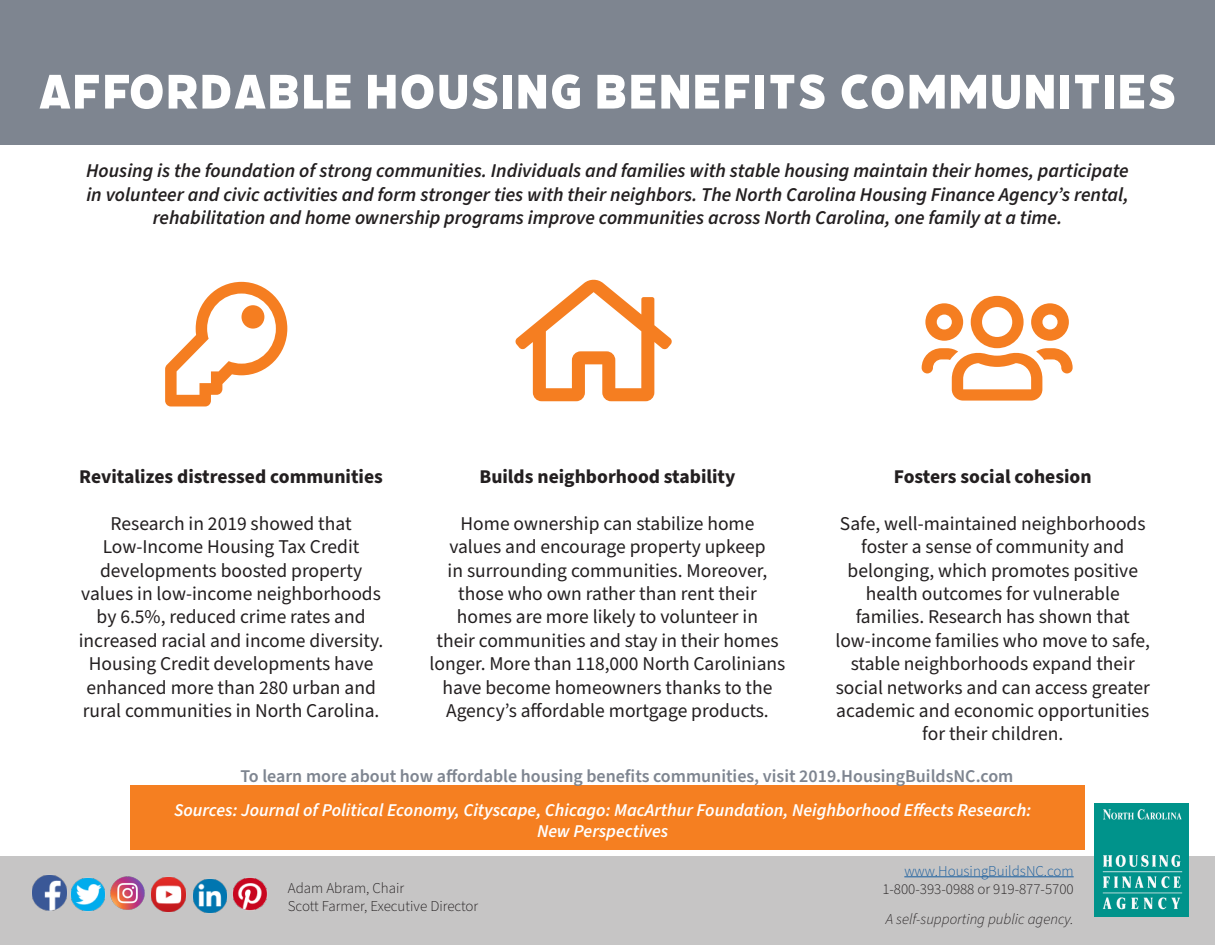
<style>
.page{position:relative;width:1215px;height:945px;background:#fff}
.page>*{position:absolute;margin:0;border:0;box-sizing:border-box;transform-origin:0 0}
.t1{font:54px "Filicudi Solid";color:#fff}
.t2{font:19.5px/23.4px "Source Sans Pro";color:#231f20;text-align:center}
.t3{font:italic 600 19.5px/23.4px "Source Sans Pro";color:#231f20;text-align:center}
.t4{font:700 19.5px "Source Sans Pro";color:#231f20}
.t5{font:italic 600 18px "Source Sans Pro";color:#fff}
.t6{font:600 18px "Source Sans Pro";color:#7e8590}
.t7{font:300 15px "Source Sans Pro";color:#231f20}
.t8{font:italic 300 15px "Source Sans Pro";color:#231f20}
.t9{font:300 15px "Source Sans Pro";color:#175d9e}
</style>
<div class="page">
<div style="left:0;top:856px;width:1215px;height:89px;background:#c6c5c5"></div>
<div style="left:0;top:0;width:1215px;height:144px;background:#7e8590"></div>
<hr style="left:904px;top:876px;width:170px;height:1px;background:#175d9e">
<div style="left:130px;top:785px;width:955px;height:65px;background:#f57f21"></div>
<img style="left:1094px;top:803px;width:94px;height:114px">
<svg style="left:922px;top:296px;width:151px;height:105px"></svg>
<svg style="left:515px;top:279px;width:157px;height:122px"></svg>
<svg style="left:165px;top:282px;width:122px;height:124px"></svg>
<img style="left:32px;top:875px;width:35px;height:36px">
<img style="left:71px;top:877px;width:34px;height:35px">
<img style="left:110px;top:876px;width:35px;height:34px">
<img style="left:150px;top:877px;width:36px;height:35px">
<img style="left:193px;top:879px;width:34px;height:34px">
<img style="left:232px;top:877px;width:35px;height:34px">
<p class="t1" style="left:38px;top:63px;width:1141px">AFFORDABLE HOUSING BENEFITS COMMUNITIES</p>
<p class="t3" style="left:86px;top:160px;width:1044px">Housing is the foundation of strong communities. Individuals and families with stable housing maintain their homes, participate in volunteer and civic activities and form stronger ties with their neighbors. The North Carolina Housing Finance Agency’s rental, rehabilitation and home ownership programs improve communities across North Carolina, one family at a time.</p>
<p class="t4" style="left:79px;top:463px;width:305px">Revitalizes distressed communities</p>
<p class="t2" style="left:79px;top:512px;width:306px">Research in 2019 showed that Low-Income Housing Tax Credit developments boosted property values in low-income neighborhoods by 6.5%, reduced crime rates and increased racial and income diversity.<br>Housing Credit developments have enhanced more than 280 urban and rural communities in North Carolina.</p>
<p class="t4" style="left:480px;top:463px;width:257px">Builds neighborhood stability</p>
<p class="t2" style="left:430px;top:512px;width:357px">Home ownership can stabilize home<br>values and encourage property upkeep<br>in surrounding communities. Moreover, those who own rather than rent their homes are more likely to volunteer in<br>their communities and stay in their homes longer. More than 118,000 North Carolinians have become homeowners thanks to the Agency’s affordable mortgage products.</p>
<p class="t4" style="left:894px;top:463px;width:199px">Fosters social cohesion</p>
<p class="t2" style="left:835px;top:512px;width:316px">Safe, well-maintained neighborhoods foster a sense of community and belonging, which promotes positive health outcomes for vulnerable families. Research has shown that low-income families who move to safe, stable neighborhoods expand their social networks and can access greater academic and economic opportunities for their children.</p>
<p class="t6" style="left:240px;top:764px;width:775px">To learn more about how affordable housing benefits communities, visit 2019.HousingBuildsNC.com</p>
<p class="t5" style="left:174px;top:798px;width:859px">Sources: Journal of Political Economy, Cityscape, Chicago: MacArthur Foundation, Neighborhood Effects Research:</p>
<p class="t5" style="left:537px;top:819px;width:133px">New Perspectives</p>
<p class="t7" style="left:288px;top:878px;width:118px">Adam Abram, Chair</p>
<p class="t7" style="left:288px;top:896px;width:192px">Scott Farmer, Executive Director</p>
<p class="t9" style="left:904px;top:861px;width:171px">www.HousingBuildsNC.com</p>
<p class="t7" style="left:882px;top:879px;width:193px">1-800-393-0988 or 919-877-5700</p>
<p class="t8" style="left:886px;top:909px;width:189px">A self-supporting public agency.</p>
</div>
